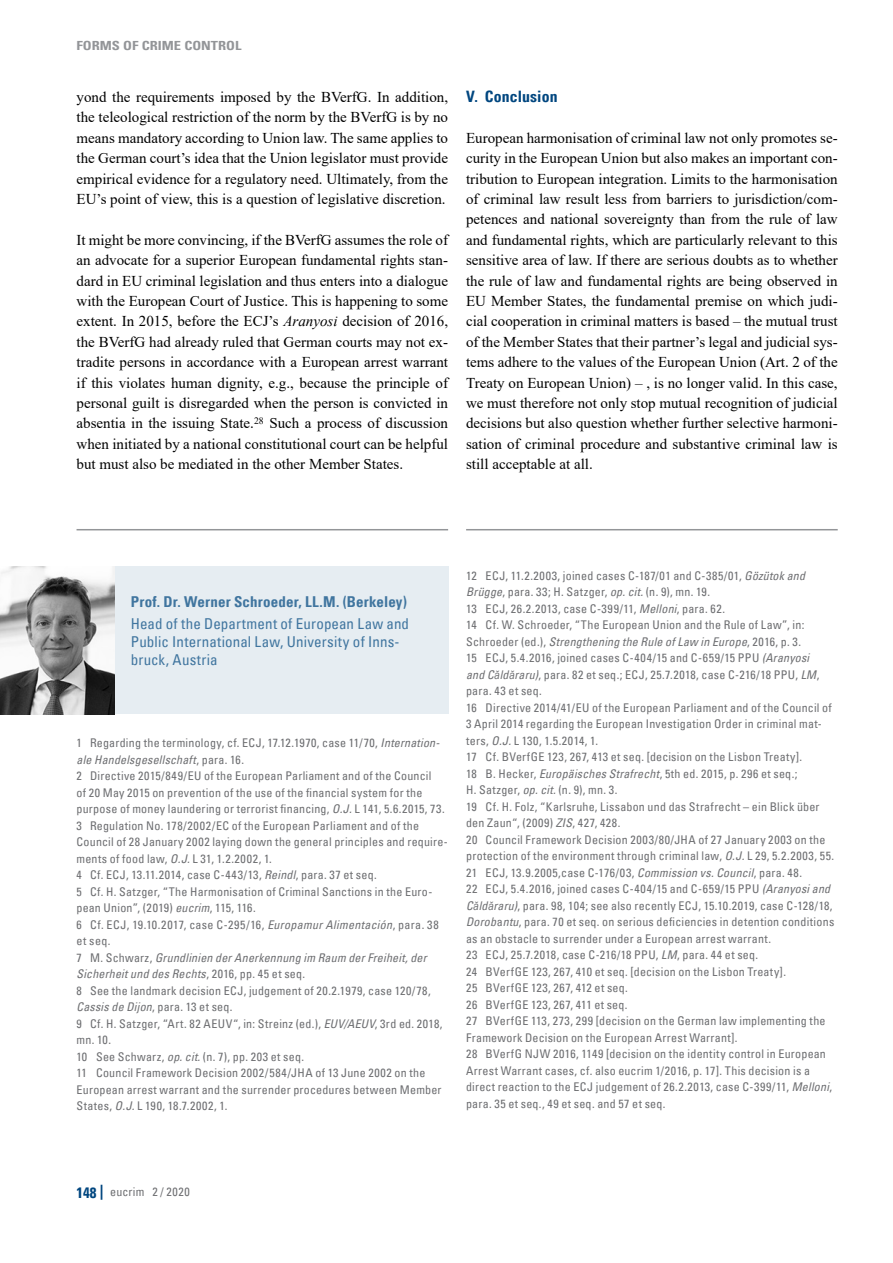
<style>
.page{position:relative;width:893px;height:1263px;background:#fff}
.page>*{position:absolute;margin:0;border:0;box-sizing:border-box;transform-origin:0 0}
.t1{font:700 condensed 15.75px "Univers LT";letter-spacing:.005em;color:#00467f}
.t2{font:15px/20.4px "Times New Roman";color:#000;text-align:justify}
.t3{font:condensed 15px/18px "Univers LT";letter-spacing:.01em;color:#40759f}
.t4{font:700 condensed 15px "Univers LT";letter-spacing:.01em;color:#40759f}
.t5{font:700 condensed 12.6px "Univers LT";color:#939598;scale:1.15 1}
.t6{font:condensed 12px/16.5px "Univers LT";letter-spacing:.02em;color:#6d6e71}
.s1{font-style:italic}
.s2{font-family:"Arial Narrow";font-style:italic;font-stretch:normal}
.s3{font-weight:700;font-size:15px;color:#00467f}
</style>
<div class="page">
<hr style="left:77px;top:529px;width:371px;height:1px;background:#939598">
<hr style="left:466px;top:529px;width:372px;height:1px;background:#939598">
<div style="left:0;top:566px;width:448px;height:148px;background:#e6edf2"></div>
<img style="left:0;top:566px;width:115px;height:148px">
<p class="t5" style="left:77px;top:38px;width:145px">Forms of Crime Control</p>
<p class="t2" style="left:77px;top:86px;width:373px">yond the requirements imposed by the BVerfG. In addition, the teleological restriction of the norm by the BVerfG is by no means mandatory according to Union law. The same applies to the German court’s idea that the Union legislator must provide empirical evidence for a regulatory need. Ultimately, from the EU’s point of view, this is a question of legislative discretion.</p>
<p class="t2" style="left:77px;top:229px;width:373px">It might be more convincing, if the BVerfG assumes the role of an advocate for a superior European fundamental rights stan&shy;dard in EU criminal legislation and thus enters into a dialogue with the European Court of Justice. This is happening to some extent. In 2015, before the ECJ’s <span class="s1">Aranyosi</span> decision of 2016, the BVerfG had already ruled that German courts may not ex&shy;tradite persons in accordance with a European arrest warrant if this violates human dignity, e.g., because the principle of personal guilt is disregarded when the person is convicted in absentia in the issuing State.<sup>28</sup> Such a process of discussion when initiated by a national constitutional court can be helpful but must also be mediated in the other Member States.</p>
<h1 class="t1" style="left:466px;top:87px;width:93px">V. Conclusion</h1>
<p class="t2" style="left:466px;top:127px;width:373px">European harmonisation of criminal law not only promotes se&shy;curity in the European Union but also makes an important con&shy;tribution to European integration. Limits to the harmonisation of criminal law result less from barriers to jurisdiction/com&shy;petences and national sovereignty than from the rule of law and fundamental rights, which are particularly relevant to this sensitive area of law. If there are serious doubts as to whether the rule of law and fundamental rights are being observed in EU Member States, the fundamental premise on which judi&shy;cial cooperation in criminal matters is based – the mutual trust of the Member States that their partner’s legal and judicial sys&shy;tems adhere to the values of the European Union (Art. 2 of the Treaty on European Union) – , is no longer valid. In this case, we must therefore not only stop mutual recognition of judicial decisions but also question whether further selective harmoni&shy;sation of criminal procedure and substantive criminal law is still acceptable at all.</p>
<p class="t4" style="left:131px;top:592px;width:278px">Prof. Dr. Werner Schroeder, LL.M. (Berkeley)</p>
<p class="t3" style="left:131px;top:615px;width:280px">Head of the Department of European Law and<br>Public International Law, University of Inns&shy;bruck, Austria</p>
<p class="t6" style="left:77px;top:735px;width:373px">1 Regarding the terminology, cf. ECJ, 17.12.1970, case 11/70, <span class="s1">Internation&shy;ale Handelsgesellschaft</span>, para. 16.<br>2 Directive 2015/849/EU of the European Parliament and of the Council<br>of 20 May 2015 on prevention of the use of the financial system for the purpose of money laundering or terrorist financing, <span class="s1">O.J.</span> L 141, 5.6.2015, 73.<br>3 Regulation No. 178/2002/EC of the European Parliament and of the Council of 28 January 2002 laying down the general principles and require&shy;ments of food law, <span class="s1">O.J.</span> L 31, 1.2.2002, 1.<br>4 Cf. ECJ, 13.11.2014, case C-443/13, <span class="s1">Reindl</span>, para. 37 et seq.<br>5 Cf. H. Satzger, “The Harmonisation of Criminal Sanctions in the Euro&shy;pean Union”, (2019) <span class="s1">eucrim</span>, 115, 116.<br>6 Cf. ECJ, 19.10.2017, case C-295/16, <span class="s1">Europamur Alimentación</span>, para. 38 et seq.<br>7 M. Schwarz, <span class="s1">Grundlinien der Anerkennung im Raum der Freiheit, der Sicherheit und des Rechts</span>, 2016, pp. 45 et seq.<br>8 See the landmark decision ECJ, judgement of 20.2.1979, case 120/78, <span class="s1">Cassis de Dijon</span>, para. 13 et seq.<br>9 Cf. H. Satzger, “Art. 82 AEUV“, in: Streinz (ed.), <span class="s1">EUV/AEUV</span>, 3rd ed. 2018, mn. 10.<br>10 See Schwarz, <span class="s1">op. cit.</span> (n. 7), pp. 203 et seq.<br>11 Council Framework Decision 2002/584/JHA of 13 June 2002 on the European arrest warrant and the surrender procedures between Member States, <span class="s1">O.J.</span> L 190, 18.7.2002, 1.</p>
<p class="t6" style="left:466px;top:567px;width:370px">12 ECJ, 11.2.2003, joined cases C-187/01 and C-385/01, <span class="s1">Gözütok and Brügge</span>, para. 33; H. Satzger, <span class="s1">op. cit.</span> (n. 9), mn. 19.<br>13 ECJ, 26.2.2013, case C-399/11, <span class="s1">Melloni</span>, para. 62.<br>14 Cf. W. Schroeder, “The European Union and the Rule of Law”, in:<br>Schroeder (ed.), <span class="s1">Strengthening the Rule of Law in Europe</span>, 2016, p. 3.<br>15 ECJ, 5.4.2016, joined cases C-404/15 and C-659/15 PPU <span class="s1">(Aranyosi<br>and C</span><span class="s2">ă</span><span class="s1">ld</span><span class="s2">ă</span><span class="s1">raru)</span>, para. 82 et seq.; ECJ, 25.7.2018, case C-216/18 PPU, <span class="s1">LM</span>, para. 43 et seq.<br>16 Directive 2014/41/EU of the European Parliament and of the Council of 3 April 2014 regarding the European Investigation Order in criminal mat&shy;ters, <span class="s1">O.J.</span> L 130, 1.5.2014, 1.<br>17 Cf. BVerfGE 123, 267, 413 et seq. [decision on the Lisbon Treaty].<br>18 B. Hecker, <span class="s1">Europäisches Strafrecht</span>, 5th ed. 2015, p. 296 et seq.;<br>H. Satzger, <span class="s1">op. cit.</span> (n. 9), mn. 3.<br>19 Cf. H. Folz, “Karlsruhe, Lissabon und das Strafrecht – ein Blick über den Zaun“, (2009) <span class="s1">ZIS</span>, 427, 428.<br>20 Council Framework Decision 2003/80/JHA of 27 January 2003 on the protection of the environment through criminal law, <span class="s1">O.J.</span> L 29, 5.2.2003, 55.<br>21 ECJ, 13.9.2005,case C-176/03, <span class="s1">Commission vs. Council</span>, para. 48.<br>22 ECJ, 5.4.2016, joined cases C-404/15 and C-659/15 PPU <span class="s1">(Aranyosi and C</span><span class="s2">ă</span><span class="s1">ld</span><span class="s2">ă</span><span class="s1">raru)</span>, para. 98, 104; see also recently ECJ, 15.10.2019, case C-128/18, <span class="s1">Dorob</span>a<span class="s1">ntu</span>, para. 70 et seq. on serious deficiencies in detention conditions as an obstacle to surrender under a European arrest warrant.<br>23 ECJ, 25.7.2018, case C-216/18 PPU, <span class="s1">LM</span>, para. 44 et seq.<br>24 BVerfGE 123, 267, 410 et seq. [decision on the Lisbon Treaty].<br>25 BVerfGE 123, 267, 412 et seq.<br>26 BVerfGE 123, 267, 411 et seq.<br>27 BVerfGE 113, 273, 299 [decision on the German law implementing the Framework Decision on the European Arrest Warrant].<br>28 BVerfG NJW 2016, 1149 [decision on the identity control in European Arrest Warrant cases, cf. also eucrim 1/2016, p. 17]. This decision is a direct reaction to the ECJ judgement of 26.2.2013, case C-399/11, <span class="s1">Melloni</span>, para. 35 et seq., 49 et seq. and 57 et seq.</p>
<p class="t6" style="left:77px;top:1183px;width:115px"><span class="s3">148 |</span> eucrim 2 / 2020</p>
</div>
